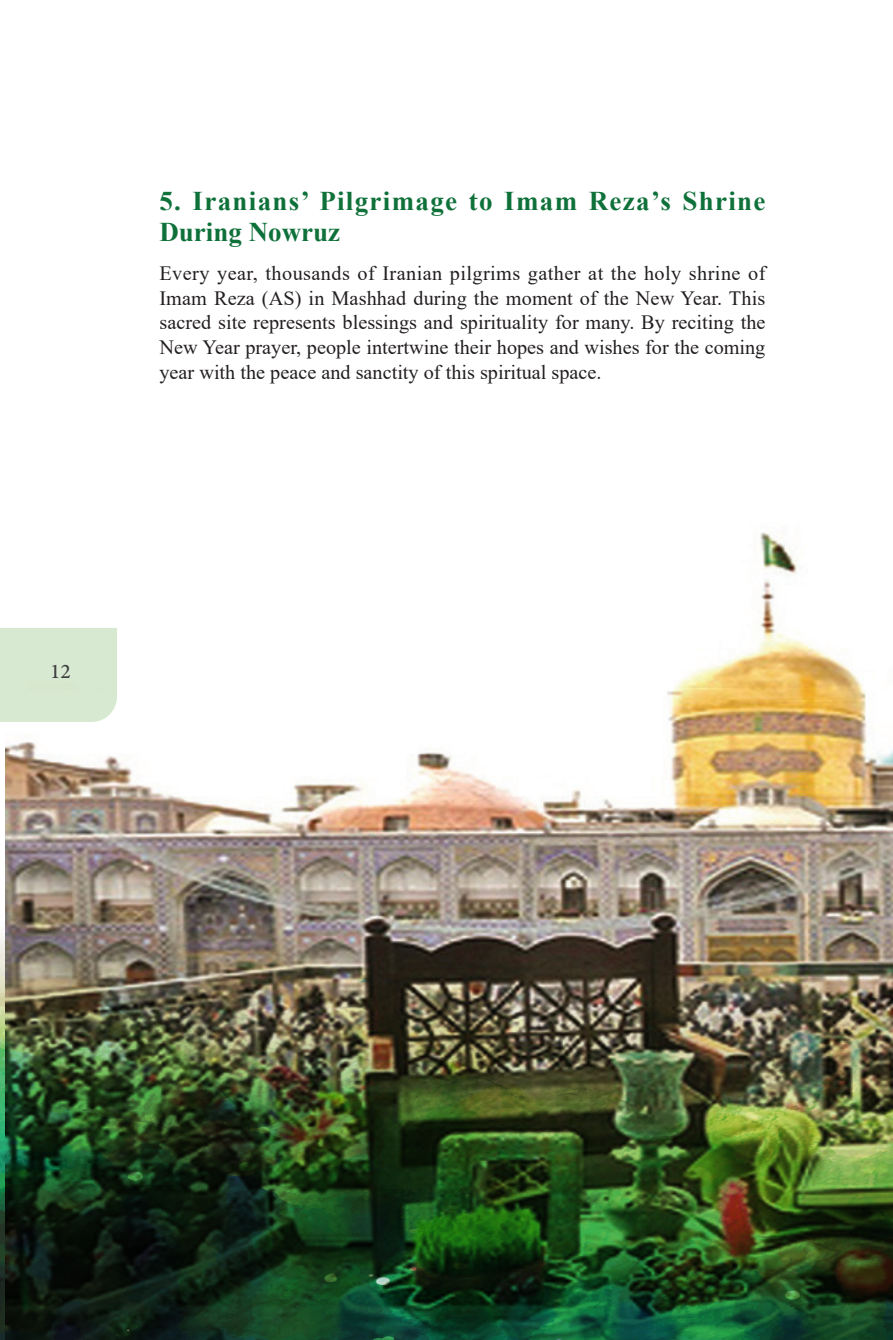
<style>
.page{position:relative;width:893px;height:1340px;background:#fff}
.page>*{position:absolute;margin:0;border:0;box-sizing:border-box;transform-origin:0 0}
.t1{font:29.25px "Adobe Arabic";color:#3e3e3f}
.t2{font:700 27px/31.5px "Times New Roman";letter-spacing:.05em;color:#0f713a}
.t3{font:20.25px/24.8px "Times New Roman";color:#231f20;text-align:justify}
</style>
<div class="page">
<svg style="left:0;top:628px;width:5px;height:94px"></svg>
<img style="left:5px;top:532px;width:888px;height:807px">
<h2 class="t2" style="left:159px;top:184px;width:608px">5. Iranians’ Pilgrimage to Imam Reza’s Shrine<br>During Nowruz</h2>
<p class="t3" style="left:159px;top:260px;width:608px">Every year, thousands of Iranian pilgrims gather at the holy shrine of Imam Reza (AS) in Mashhad during the moment of the New Year. This sacred site represents blessings and spirituality for many. By reciting the New Year prayer, people intertwine their hopes and wishes for the coming year with the peace and sanctity of this spiritual space.</p>
<h1 class="t1" style="left:50px;top:650px;width:22px">12</h1>
</div>
